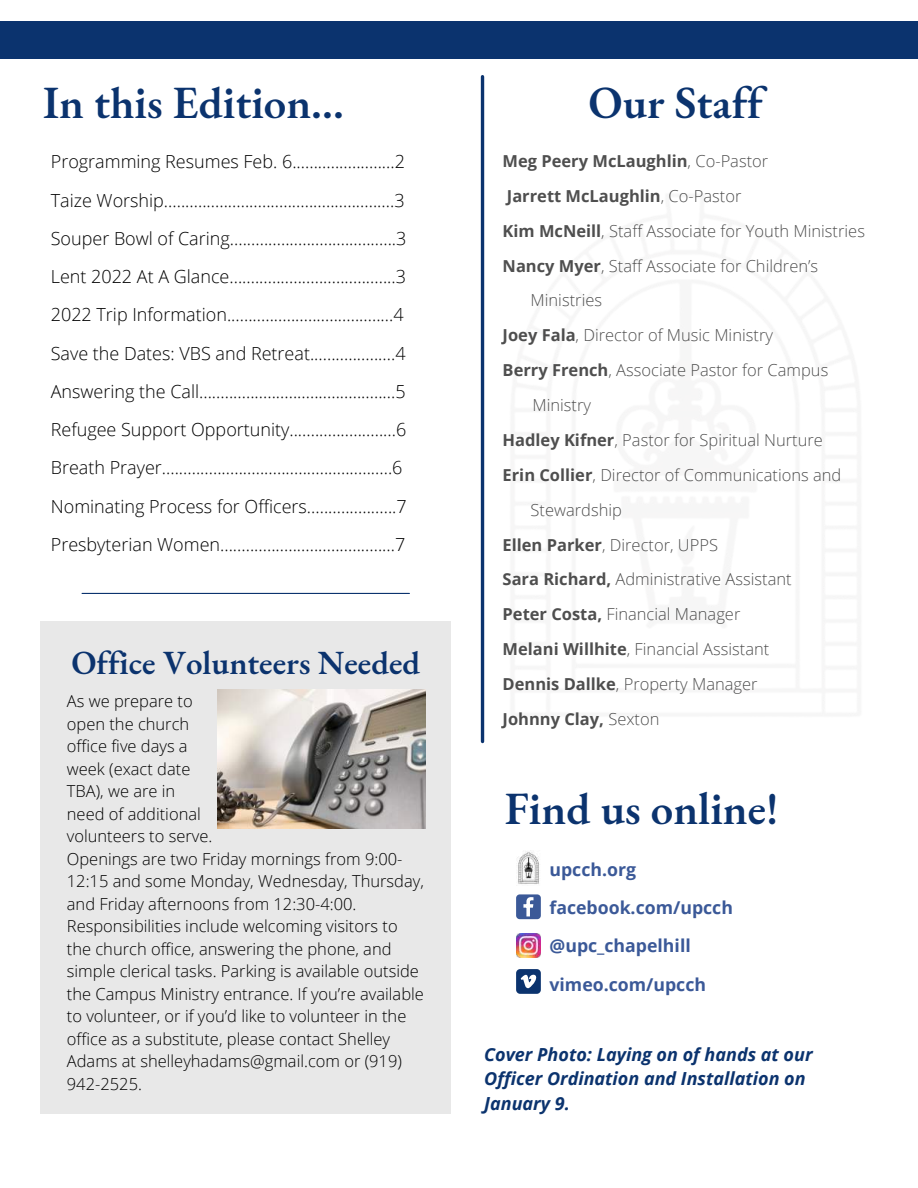
<style>
.page{position:relative;width:918px;height:1188px;background:#fff}
.page>*{position:absolute;margin:0;border:0;box-sizing:border-box;transform-origin:0 0}
.t1{font:600 45px "EB Garamond";color:#0b336e}
.t2{font:600 33px "EB Garamond";color:#0b336e}
.t3{font:300 18px/38.2px "Open Sans";color:#000}
.t4{font:italic 700 18px/24.8px "Open Sans";color:#0b336e}
.t5{font:700 17.7px/38.2px "Open Sans";color:#3b5998}
.t6{font:300 16.5px/22.5px "Open Sans";color:#000}
.t7{font:700 16.5px "Open Sans";color:#000}
.s1{font-weight:300}
.s2{font-weight:700}
</style>
<div class="page">
<div style="left:0;top:21px;width:918px;height:37px;background:#0b336e"></div>
<img style="left:480px;top:155px;width:364px;height:589px">
<hr style="left:481px;top:77px;width:3px;height:665px;background:#0b336e">
<hr style="left:82px;top:593px;width:327px;height:1px;background:#0b336e">
<svg style="left:516px;top:894px;width:25px;height:25px"></svg>
<img style="left:516px;top:933px;width:25px;height:25px">
<svg style="left:516px;top:969px;width:25px;height:25px"></svg>
<img style="left:517px;top:851px;width:22px;height:33px">
<div style="left:40px;top:621px;width:411px;height:492px;background:#e8e8e8"></div>
<img style="left:217px;top:690px;width:208px;height:138px">
<h1 class="t1" style="left:43px;top:72px;width:302px">In this Edition...</h1>
<h1 class="t1" style="left:589px;top:72px;width:176px">Our Staff</h1>
<p class="t3" style="left:51px;top:142px;width:357px">Programming Resumes Feb. 6........................2<br>Taize Worship......................................................3<br>Souper Bowl of Caring.......................................3<br>Lent 2022 At A Glance.......................................3<br>2022 Trip Information.......................................4<br>Save the Dates: VBS and Retreat....................4<br>Answering the Call..............................................5<br>Refugee Support Opportunity.........................6<br>Breath Prayer......................................................6<br>Nominating Process for Officers.....................7<br>Presbyterian Women.........................................7</p>
<p class="t7" style="left:503px;top:149px;width:267px">Meg Peery McLaughlin<span class="s1">, Co-Pastor</span></p>
<p class="t7" style="left:507px;top:184px;width:236px">Jarrett McLaughlin<span class="s1">, Co-Pastor</span></p>
<p class="t6" style="left:503px;top:219px;width:364px"><span class="s2">Kim McNeill</span>, Staff Associate for Youth Ministries</p>
<p class="t6" style="left:503px;top:254px;width:317px"><span class="s2">Nancy Myer</span>, Staff Associate for Children’s</p>
<p class="t6" style="left:531px;top:289px;width:73px">Ministries</p>
<p class="t6" style="left:503px;top:324px;width:272px"><span class="s2">Joey Fala</span>, Director of Music Ministry</p>
<p class="t6" style="left:503px;top:359px;width:327px"><span class="s2">Berry French</span>, Associate Pastor for Campus</p>
<p class="t6" style="left:533px;top:393px;width:60px">Ministry</p>
<p class="t6" style="left:503px;top:428px;width:322px"><span class="s2">Hadley Kifner</span>, Pastor for Spiritual Nurture</p>
<p class="t6" style="left:503px;top:463px;width:340px"><span class="s2">Erin Collier</span>, Director of Communications and</p>
<p class="t6" style="left:531px;top:498px;width:93px">Stewardship</p>
<p class="t6" style="left:503px;top:533px;width:217px"><span class="s2">Ellen Parker</span>, Director, UPPS</p>
<p class="t6" style="left:503px;top:568px;width:291px"><span class="s2">Sara Richard,</span> Administrative Assistant</p>
<p class="t6" style="left:503px;top:603px;width:239px"><span class="s2">Peter Costa,</span> Financial Manager</p>
<p class="t6" style="left:503px;top:638px;width:268px"><span class="s2">Melani Willhite</span>, Financial Assistant</p>
<p class="t6" style="left:503px;top:672px;width:257px"><span class="s2">Dennis Dallke</span>, Property Manager</p>
<p class="t7" style="left:503px;top:707px;width:158px">Johnny Clay, <span class="s1">Sexton</span></p>
<h2 class="t2" style="left:72px;top:641px;width:350px">Office Volunteers Needed</h2>
<p class="t6" style="left:67px;top:690px;width:359px">As we prepare to<br>open the church<br>office five days a<br>week (exact date<br>TBA), we are in<br>need of additional<br>volunteers to serve.<br>Openings are two Friday mornings from 9:00- 12:15 and some Monday, Wednesday, Thursday, and Friday afternoons from 12:30-4:00.<br>Responsibilities include welcoming visitors to the church office, answering the phone, and simple clerical tasks. Parking is available outside the Campus Ministry entrance. If you’re available to volunteer, or if you’d like to volunteer in the office as a substitute, please contact Shelley Adams at shelleyhadams@gmail.com or (919)<br>942-2525.</p>
<h1 class="t1" style="left:505px;top:779px;width:275px">Find us online!</h1>
<p class="t5" style="left:550px;top:850px;width:185px">upcch.org facebook.com/upcch @upc_chapelhill vimeo.com/upcch</p>
<p class="t4" style="left:484px;top:1041px;width:330px">Cover Photo: Laying on of hands at our<br>Officer Ordination and Installation on<br>January 9.</p>
</div>
